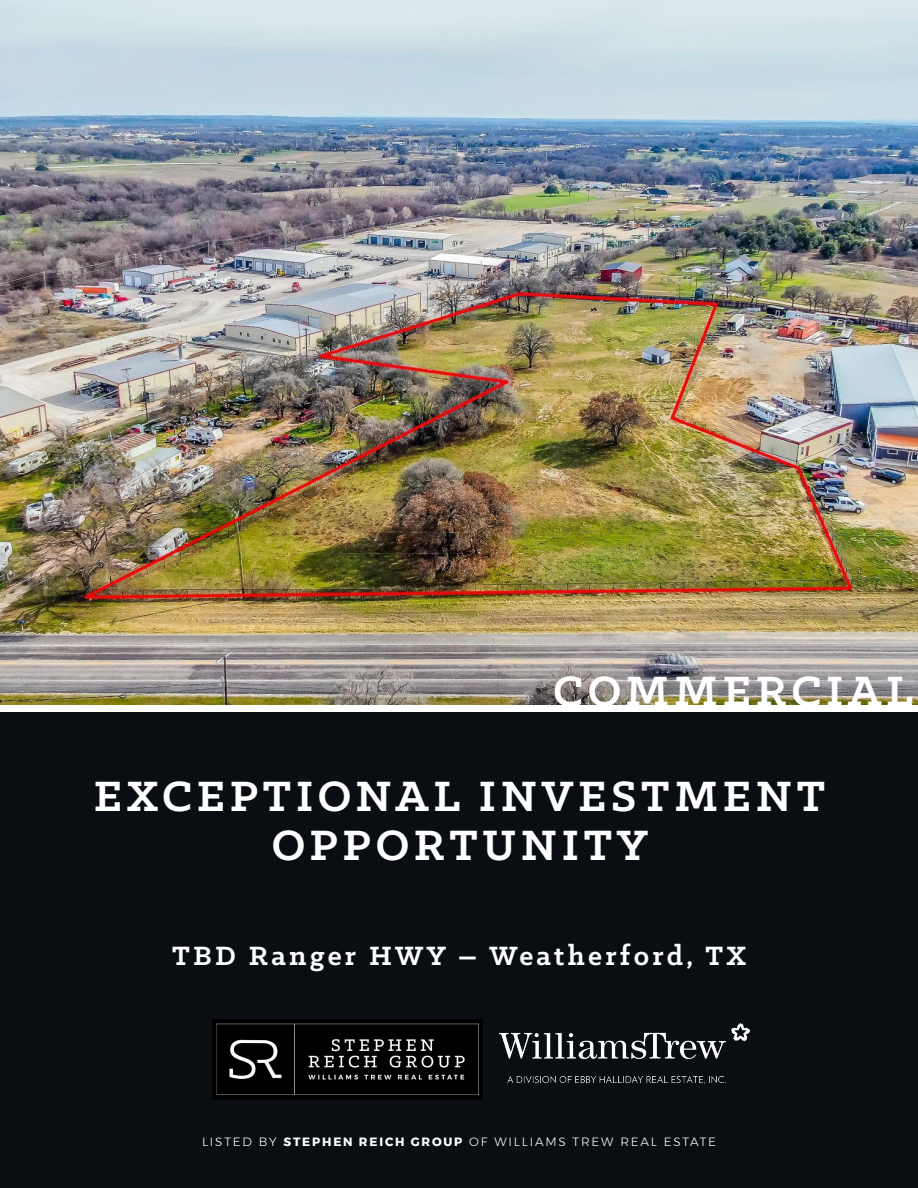
<style>
.page{position:relative;width:918px;height:1188px;background:#fff}
.page>*{position:absolute;margin:0;border:0;box-sizing:border-box;transform-origin:0 0}
.t1{font:700 48px/49.5px "Klinic Slab";letter-spacing:.1em;color:#fff;text-align:center}
.t2{font:700 30px "Klinic Slab";letter-spacing:.11em;color:#fff}
.t3{font:300 12px "Montserrat";letter-spacing:.15em;color:#fff}
.s1{font-weight:700}
</style>
<div class="page">
<img style="left:0;top:0;width:918px;height:704px">
<div style="left:0;top:713px;width:918px;height:475px;background:#0a0e13"></div>
<img style="left:500px;top:1023px;width:249px;height:60px">
<img style="left:213px;top:1019px;width:270px;height:80px">
<p class="t1" style="left:553px;top:666px;width:361px">COMMERCIAL</p>
<p class="t1" style="left:94px;top:770px;width:733px">EXCEPTIONAL INVESTMENT<br>OPPORTUNITY</p>
<p class="t2" style="left:172px;top:936px;width:576px">TBD Ranger HWY – Weatherford, TX</p>
<p class="t3" style="left:202px;top:1133px;width:515px">LISTED BY <span class="s1">STEPHEN REICH GROUP</span> OF WILLIAMS TREW REAL ESTATE</p>
</div>
